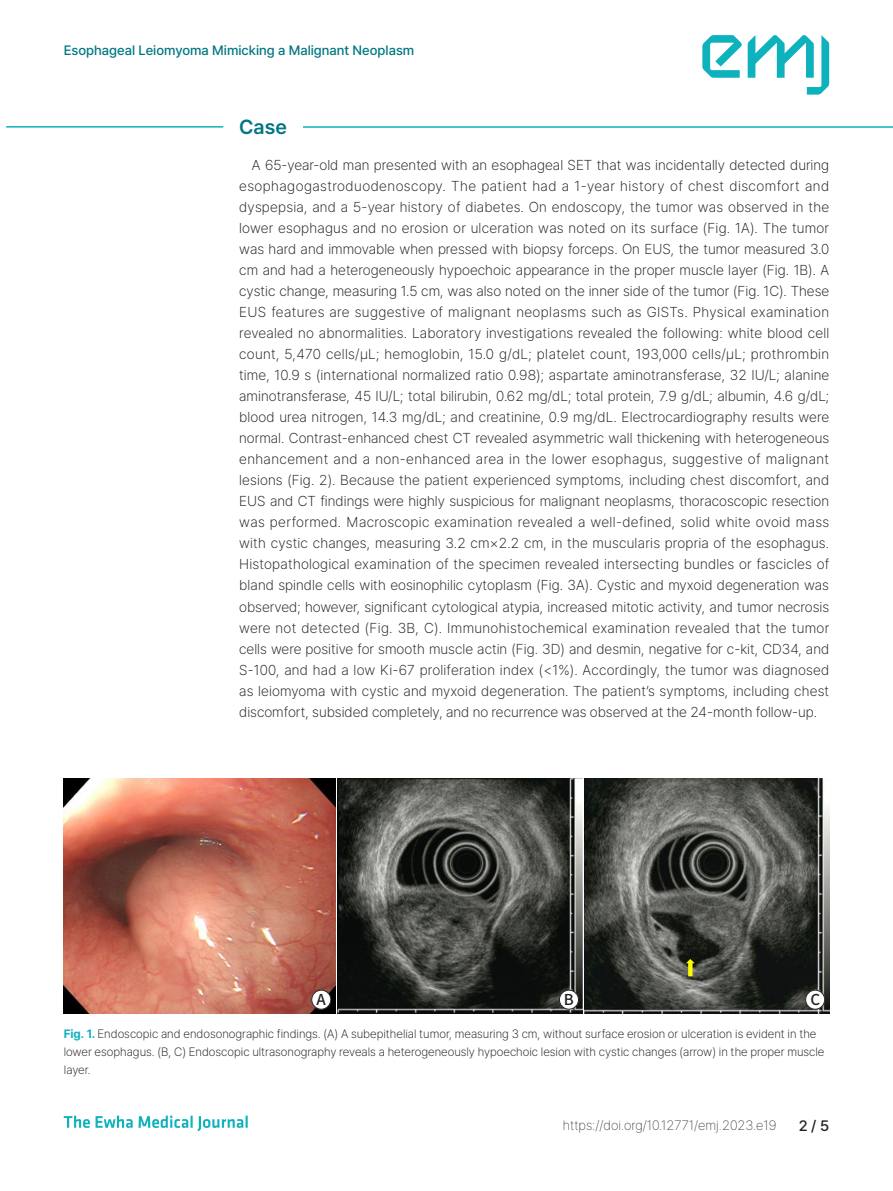
<style>
.page{position:relative;width:893px;height:1191px;background:#fff}
.page>*{position:absolute;margin:0;border:0;box-sizing:border-box;transform-origin:0 0}
.t1{font:600 20.25px "Pretendard";color:#007782}
.t2{font:500 15px "Pretendard";color:#231f20}
.t3{font:500 15px "Noto Sans CJ Kkr";color:#231f20}
.t4{font:200 14.25px/21px "Pretendard";color:#231f20;text-align:justify}
.t5{font:500 13.5px "Pretendard";color:#007782}
.t6{font:100 13.5px "Pretendard";color:#231f20}
.t7{font:200 12px/18px "Pretendard";color:#231f20}
.s1{font-weight:700;color:#0eb2bd}
</style>
<div class="page">
<svg style="left:64px;top:1115px;width:184px;height:16px"></svg>
<svg style="left:702px;top:35px;width:40px;height:43px"></svg>
<svg style="left:748px;top:35px;width:81px;height:60px"></svg>
<hr style="left:303px;top:126px;width:590px;height:2px;background:#0eb2bd">
<hr style="left:6px;top:126px;width:217px;height:2px;background:#0eb2bd">
<img style="left:64px;top:778px;width:271px;height:235px">
<img style="left:338px;top:778px;width:245px;height:235px">
<img style="left:585px;top:778px;width:244px;height:235px">
<div style="left:311px;top:990px;width:20px;height:19px;background:#fff;border-radius:50%"></div>
<div style="left:311px;top:990px;width:20px;height:19px;border:1px solid #231f20;border-radius:50%"></div>
<div style="left:559px;top:990px;width:20px;height:19px;background:#fff;border-radius:50%"></div>
<div style="left:559px;top:990px;width:20px;height:19px;border:1px solid #231f20;border-radius:50%"></div>
<div style="left:805px;top:990px;width:20px;height:19px;background:#fff;border-radius:50%"></div>
<div style="left:805px;top:990px;width:20px;height:19px;border:1px solid #231f20;border-radius:50%"></div>
<p class="t5" style="left:64px;top:43px;width:352px">Esophageal Leiomyoma Mimicking a Malignant Neoplasm</p>
<h1 class="t1" style="left:239px;top:115px;width:49px">Case</h1>
<p class="t4" style="left:239px;top:155px;width:592px;text-indent:13px">A 65-year-old man presented with an esophageal SET that was incidentally detected during esophagogastroduodenoscopy. The patient had a 1-year history of chest discomfort and dyspepsia, and a 5-year history of diabetes. On endoscopy, the tumor was observed in the lower esophagus and no erosion or ulceration was noted on its surface (Fig. 1A). The tumor was hard and immovable when pressed with biopsy forceps. On EUS, the tumor measured 3.0 cm and had a heterogeneously hypoechoic appearance in the proper muscle layer (Fig. 1B). A cystic change, measuring 1.5 cm, was also noted on the inner side of the tumor (Fig. 1C). These EUS features are suggestive of malignant neoplasms such as GISTs. Physical examination revealed no abnormalities. Laboratory investigations revealed the following: white blood cell count, 5,470 cells/μL; hemoglobin, 15.0 g/dL; platelet count, 193,000 cells/μL; prothrombin time, 10.9 s (international normalized ratio 0.98); aspartate aminotransferase, 32 IU/L; alanine aminotransferase, 45 IU/L; total bilirubin, 0.62 mg/dL; total protein, 7.9 g/dL; albumin, 4.6 g/dL; blood urea nitrogen, 14.3 mg/dL; and creatinine, 0.9 mg/dL. Electrocardiography results were normal. Contrast-enhanced chest CT revealed asymmetric wall thickening with heterogeneous enhancement and a non-enhanced area in the lower esophagus, suggestive of malignant lesions (Fig. 2). Because the patient experienced symptoms, including chest discomfort, and EUS and CT findings were highly suspicious for malignant neoplasms, thoracoscopic resection was performed. Macroscopic examination revealed a well-defined, solid white ovoid mass with cystic changes, measuring 3.2 cm×2.2 cm, in the muscularis propria of the esophagus.<br>Histopathological examination of the specimen revealed intersecting bundles or fascicles of bland spindle cells with eosinophilic cytoplasm (Fig. 3A). Cystic and myxoid degeneration was observed; however, significant cytological atypia, increased mitotic activity, and tumor necrosis were not detected (Fig. 3B, C). Immunohistochemical examination revealed that the tumor cells were positive for smooth muscle actin (Fig. 3D) and desmin, negative for c-kit, CD34, and S-100, and had a low Ki-67 proliferation index (&lt;1%). Accordingly, the tumor was diagnosed as leiomyoma with cystic and myxoid degeneration. The patient’s symptoms, including chest discomfort, subsided completely, and no recurrence was observed at the 24-month follow-up.</p>
<p class="t3" style="left:317px;top:991px;width:11px">A</p>
<p class="t3" style="left:564px;top:991px;width:12px">B</p>
<p class="t3" style="left:810px;top:991px;width:11px">C</p>
<p class="t7" style="left:64px;top:1025px;width:762px"><span class="s1">Fig. 1.</span> Endoscopic and endosonographic findings. (A) A subepithelial tumor, measuring 3 cm, without surface erosion or ulceration is evident in the lower esophagus. (B, C) Endoscopic ultrasonography reveals a heterogeneously hypoechoic lesion with cystic changes (arrow) in the proper muscle layer.</p>
<p class="t6" style="left:563px;top:1118px;width:215px">https://doi.org/10.12771/emj.2023.e19</p>
<p class="t2" style="left:799px;top:1116px;width:32px">2 / 5</p>
</div>
